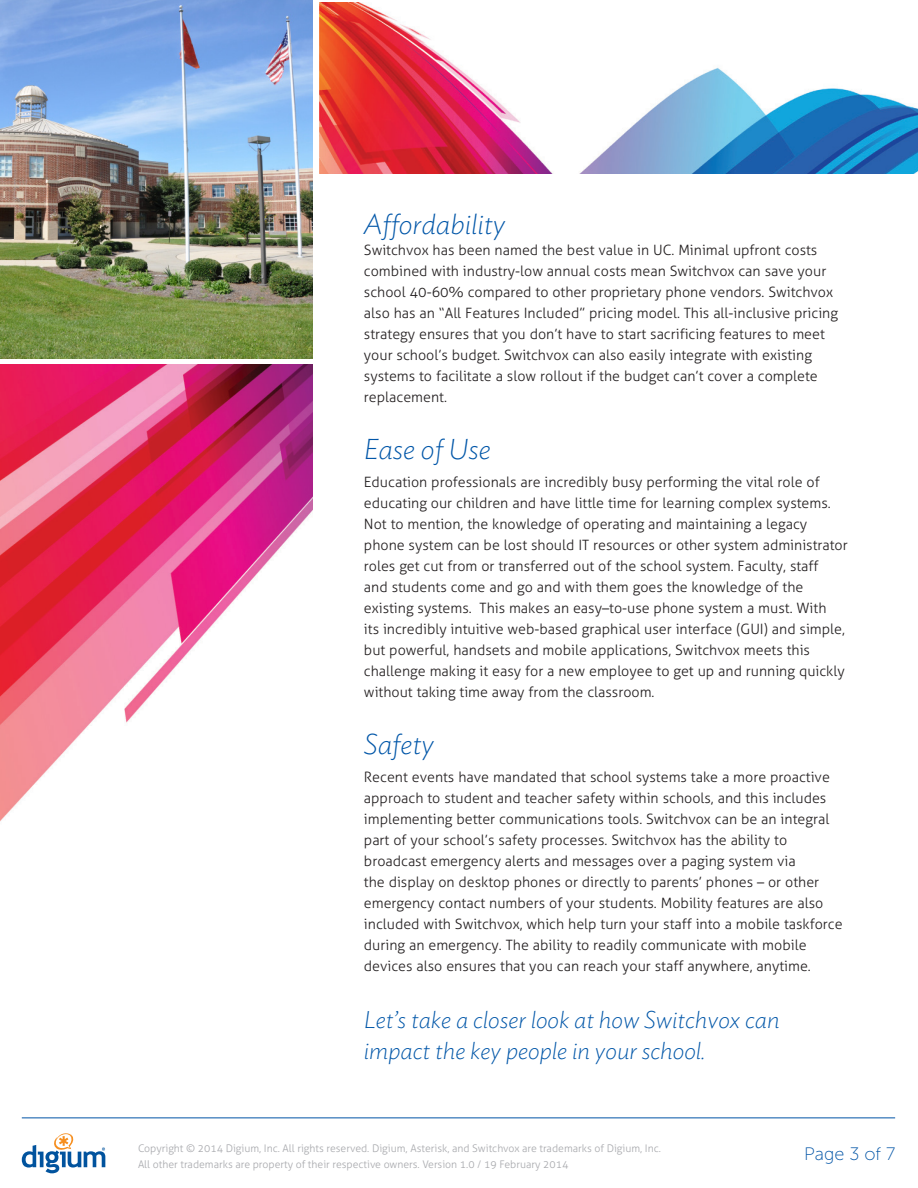
<style>
.page{position:relative;width:918px;height:1188px;background:#fff}
.page>*{position:absolute;margin:0;border:0;box-sizing:border-box;transform-origin:0 0}
.Paragraph_Style_1{font:italic 200 28.5px "Ideal Sans";color:#0156a8}
.headlines{font:italic 200 28.5px "Ideal Sans";color:#0156a8}
.Paragraph_Style_1-2{font:italic 200 24px/31.5px "Ideal Sans";color:#0156a8}
.t1{font:18px "Museo Sans 100";color:#0154a6}
.text{font:300 14.25px/21px "Aller";color:#231f20}
.t2{font:300 10.5px/16.5px "Aller";color:#a8a9ad}
</style>
<div class="page">
<hr style="left:22px;top:1118px;width:873px;height:1px;background:#0154a6">
<svg style="left:22px;top:1133px;width:83px;height:40px"></svg>
<img style="left:0;top:365px;width:313px;height:457px">
<img style="left:0;top:0;width:312px;height:359px">
<img style="left:319px;top:3px;width:599px;height:170px">
<p class="headlines" style="left:364px;top:202px;width:143px">Affordability</p>
<p class="text" style="left:364px;top:240px;width:476px">Switchvox has been named the best value in UC. Minimal upfront costs combined with industry-low annual costs mean Switchvox can save your school 40-60% compared to other proprietary phone vendors. Switchvox also has an “All Features Included” pricing model. This all-inclusive pricing strategy ensures that you don’t have to start sacrificing features to meet your school’s budget. Switchvox can also easily integrate with existing systems to facilitate a slow rollout if the budget can’t cover a complete replacement.</p>
<p class="Paragraph_Style_1" style="left:364px;top:427px;width:128px">Ease of Use</p>
<p class="text" style="left:364px;top:472px;width:485px">Education professionals are incredibly busy performing the vital role of educating our children and have little time for learning complex systems.<br>Not to mention, the knowledge of operating and maintaining a legacy phone system can be lost should IT resources or other system administrator roles get cut from or transferred out of the school system. Faculty, staff<br>and students come and go and with them goes the knowledge of the existing systems. This makes an easy–to-use phone system a must. With<br>its incredibly intuitive web-based graphical user interface (GUI) and simple, but powerful, handsets and mobile applications, Switchvox meets this challenge making it easy for a new employee to get up and running quickly without taking time away from the classroom.</p>
<p class="Paragraph_Style_1" style="left:364px;top:722px;width:72px">Safety</p>
<p class="text" style="left:364px;top:766px;width:480px">Recent events have mandated that school systems take a more proactive approach to student and teacher safety within schools, and this includes implementing better communications tools. Switchvox can be an integral part of your school’s safety processes. Switchvox has the ability to broadcast emergency alerts and messages over a paging system via<br>the display on desktop phones or directly to parents’ phones – or other emergency contact numbers of your students. Mobility features are also included with Switchvox, which help turn your staff into a mobile taskforce during an emergency. The ability to readily communicate with mobile devices also ensures that you can reach your staff anywhere, anytime.</p>
<p class="Paragraph_Style_1-2" style="left:364px;top:1002px;width:417px">Let’s take a closer look at how Switchvox can impact the key people in your school.</p>
<p class="t2" style="left:138px;top:1140px;width:525px">Copyright © 2014 Digium, Inc. All rights reserved. Digium, Asterisk, and Switchvox are trademarks of Digium, Inc.<br>All other trademarks are property of their respective owners. Version 1.0 / 19 February 2014</p>
<p class="t1" style="left:804px;top:1145px;width:92px">Page 3 of 7</p>
</div>
